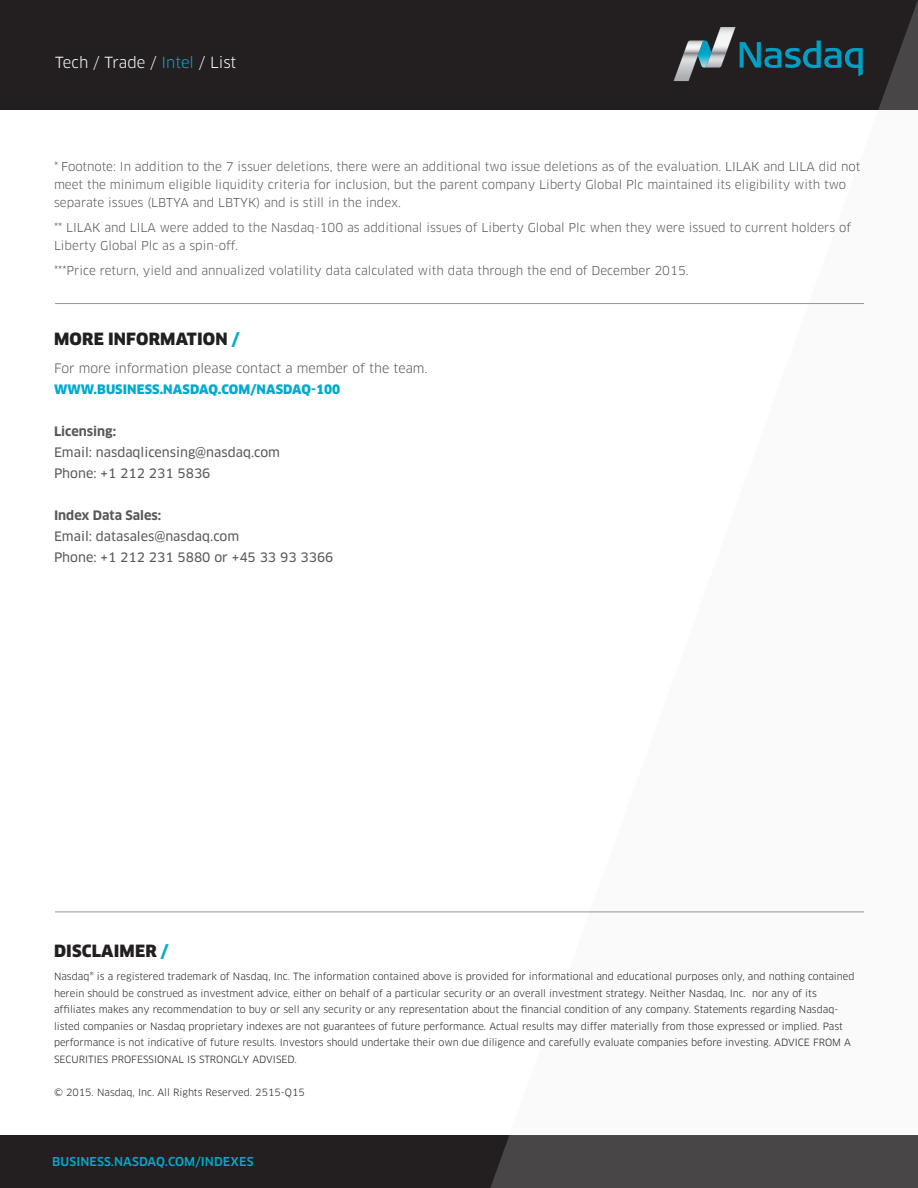
<style>
.page{position:relative;width:918px;height:1188px;background:#fff}
.page>*{position:absolute;margin:0;border:0;box-sizing:border-box;transform-origin:0 0}
.t1{font:900 16.5px "Clan Pro";letter-spacing:.01em;color:#231f20}
.t2{font:15px "Clan Pro";color:#fff}
.t3{font:12.75px/21px "Clan Pro News";color:#57585a}
.t4{font:12.75px "Clan Pro";color:#57585a}
.t5{font:900 12.75px "Clan Pro";letter-spacing:.005em;color:#00abcd}
.t6{font:700 12.75px "Clan Pro";color:#57585a}
.t7{font:12px/18px "Clan Pro";color:#57585a}
.t8{font:500 12px "Clan Pro";letter-spacing:.01em;color:#00abcd}
.t9{font:9.75px/16.5px "Clan Pro";color:#231f20}
.s1{color:#00abcd}
</style>
<div class="page">
<div style="left:0;top:0;width:918px;height:110px;background:#231f20"></div>
<div style="left:0;top:1135px;width:918px;height:53px;background:#231f20"></div>
<svg style="left:464px;top:0;width:454px;height:1188px"></svg>
<hr style="left:55px;top:303px;width:809px;height:1px;background:#939598">
<hr style="left:55px;top:912px;width:809px;height:1px;background:#939598">
<h2 class="t2" style="left:55px;top:53px;width:183px">Tech / Trade / <span class="s1">Intel</span> / List</h2>
<p class="t7" style="left:54px;top:158px;width:808px">* Footnote: In addition to the 7 issuer deletions, there were an additional two issue deletions as of the evaluation. LILAK and LILA did not meet the minimum eligible liquidity criteria for inclusion, but the parent company Liberty Global Plc maintained its eligibility with two separate issues (LBTYA and LBTYK) and is still in the index.</p>
<p class="t7" style="left:54px;top:219px;width:799px">** LILAK and LILA were added to the Nasdaq-100 as additional issues of Liberty Global Plc when they were issued to current holders of<br>Liberty Global Plc as a spin-off.</p>
<p class="t7" style="left:54px;top:262px;width:636px">***Price return, yield and annualized volatility data calculated with data through the end of December 2015.</p>
<h1 class="t1" style="left:54px;top:330px;width:187px">MORE INFORMATION <span class="s1">/</span></h1>
<h3 class="t4" style="left:54px;top:361px;width:375px">For more information please contact a member of the team.</h3>
<h3 class="t5" style="left:54px;top:382px;width:288px">WWW.BUSINESS.NASDAQ.COM/NASDAQ-100</h3>
<h3 class="t6" style="left:54px;top:424px;width:64px">Licensing:</h3>
<h3 class="t3" style="left:54px;top:442px;width:228px">Email: nasdaqlicensing@nasdaq.com<br>Phone: +1 212 231 5836</h3>
<h3 class="t6" style="left:54px;top:508px;width:109px">Index Data Sales:</h3>
<h3 class="t3" style="left:54px;top:526px;width:281px">Email: datasales@nasdaq.com<br>Phone: +1 212 231 5880 or +45 33 93 3366</h3>
<h1 class="t1" style="left:54px;top:941px;width:116px">DISCLAIMER <span class="s1">/</span></h1>
<p class="t9" style="left:54px;top:968px;width:802px">Nasdaq® is a registered trademark of Nasdaq, Inc. The information contained above is provided for informational and educational purposes only, and nothing contained herein should be construed as investment advice, either on behalf of a particular security or an overall investment strategy. Neither Nasdaq, Inc. nor any of its affiliates makes any recommendation to buy or sell any security or any representation about the financial condition of any company. Statements regarding Nasdaq&shy;listed companies or Nasdaq proprietary indexes are not guarantees of future performance. Actual results may differ materially from those expressed or implied. Past performance is not indicative of future results. Investors should undertake their own due diligence and carefully evaluate companies before investing. ADVICE FROM A SECURITIES PROFESSIONAL IS STRONGLY ADVISED.</p>
<p class="t9" style="left:54px;top:1084px;width:252px">© 2015. Nasdaq, Inc. All Rights Reserved. 2515-Q15</p>
<p class="t8" style="left:52px;top:1155px;width:203px">BUSINESS.NASDAQ.COM/INDEXES</p>
</div>
